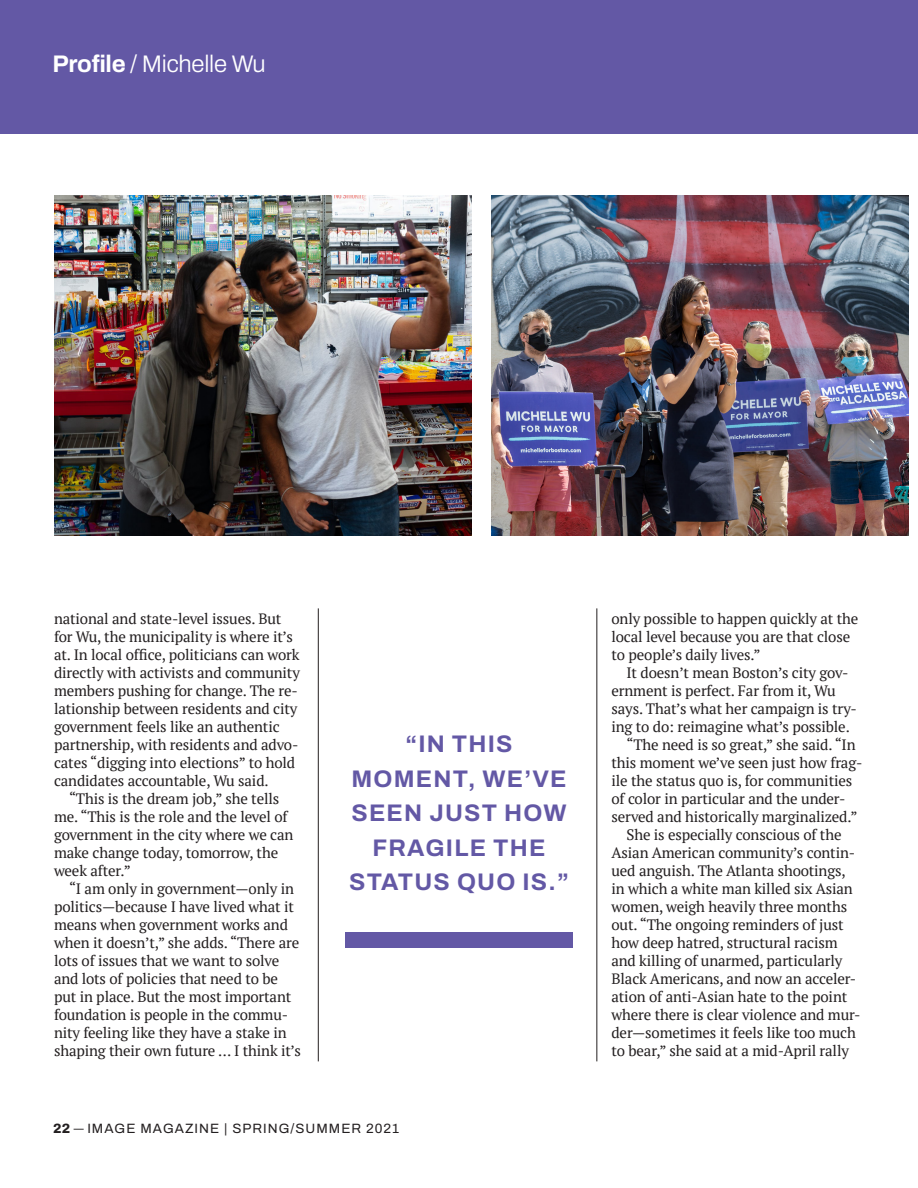
<style>
.page{position:relative;width:918px;height:1188px;background:#fff}
.page>*{position:absolute;margin:0;border:0;box-sizing:border-box;transform-origin:0 0}
.t1{font:700 24px/34.5px "Archivo";letter-spacing:.05em;color:#6358a5;text-align:center}
.t2{font:300 24px "Archivo";letter-spacing:-.01em;color:#fff}
.t3{font:15px/18px "PT Serif";letter-spacing:-.01em;color:#231f20}
.t4{font:13.5px "Archivo";letter-spacing:.075em;color:#231f20}
.s1{font-weight:700}
.s2{font-weight:800}
.s3{font-family:"PT Serif"}
</style>
<div class="page">
<hr style="left:318px;top:608px;width:1px;height:453px;background:#231f20">
<hr style="left:597px;top:608px;width:1px;height:453px;background:#231f20">
<div style="left:345px;top:933px;width:228px;height:15px;background:#6358a5"></div>
<img style="left:54px;top:195px;width:418px;height:340px">
<img style="left:491px;top:195px;width:417px;height:341px">
<div style="left:0;top:0;width:918px;height:133px;background:#6358a5"></div>
<p class="t2" style="left:52px;top:46px;width:215px"><span class="s1">Profile</span> / Michelle Wu</p>
<p class="t3" style="left:54px;top:610px;width:247px">national and state-level issues. But for Wu, the municipality is where it’s at. In local office, politicians can work directly with activists and community members pushing for change. The re&shy;lationship between residents and city government feels like an authentic partnership, with residents and advo&shy;cates “digging into elections” to hold candidates accountable, Wu said.</p>
<p class="t3" style="left:54px;top:790px;width:241px;text-indent:15px">“This is the dream job,” she tells me. “This is the role and the level of government in the city where we can make change today, tomorrow, the week after.”</p>
<p class="t3" style="left:54px;top:880px;width:248px;text-indent:15px">“I am only in government—only in politics—because I have lived what it means when government works and when it doesn’t,” she adds. “There are lots of issues that we want to solve and lots of policies that need to be put in place. But the most important foundation is people in the commu&shy;nity feeling like they have a stake in shaping their own future … I think it’s</p>
<p class="t1" style="left:349px;top:727px;width:221px">“IN THIS<br>MOMENT, WE’VE<br>SEEN JUST HOW<br>FRAGILE THE<br>STATUS QUO IS.”</p>
<p class="t4" style="left:53px;top:1119px;width:348px"><span class="s2">22</span> <span class="s3">—</span> IMAGE MAGAZINE | SPRING/SUMMER 2021</p>
<p class="t3" style="left:611px;top:610px;width:249px">only possible to happen quickly at the local level because you are that close to people’s daily lives.”</p>
<p class="t3" style="left:611px;top:664px;width:247px;text-indent:15px">It doesn’t mean Boston’s city gov&shy;ernment is perfect. Far from it, Wu says. That’s what her campaign is try&shy;ing to do: reimagine what’s possible.</p>
<p class="t3" style="left:611px;top:736px;width:253px;text-indent:15px">“The need is so great,” she said. “In this moment we’ve seen just how frag&shy;ile the status quo is, for communities of color in particular and the under&shy;served and historically marginalized.”</p>
<p class="t3" style="left:611px;top:826px;width:251px;text-indent:15px">She is especially conscious of the Asian American community’s contin&shy;ued anguish. The Atlanta shootings, in which a white man killed six Asian women, weigh heavily three months out. “The ongoing reminders of just how deep hatred, structural racism and killing of unarmed, particularly Black Americans, and now an acceler&shy;ation of anti-Asian hate to the point where there is clear violence and mur&shy;der—sometimes it feels like too much to bear,” she said at a mid-April rally</p>
</div>
